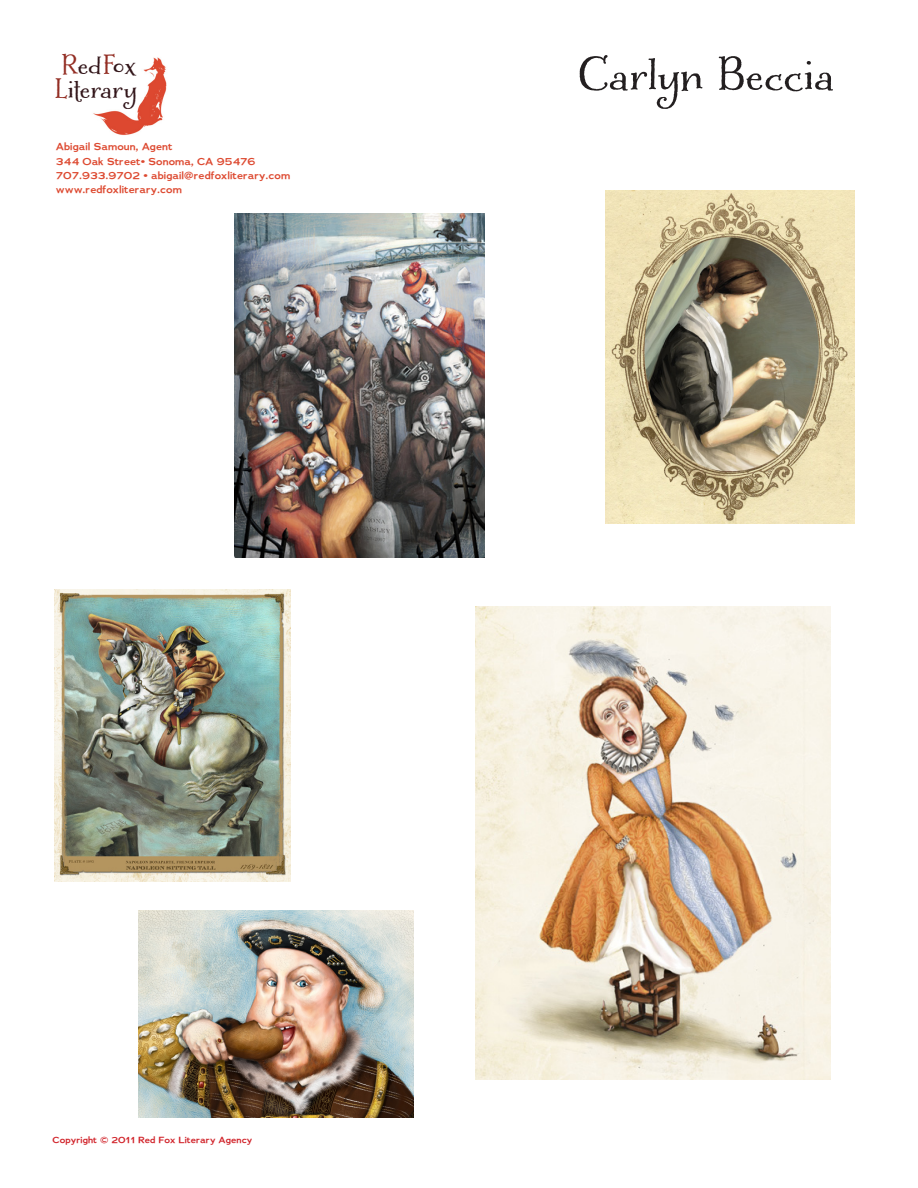
<style>
.page{position:relative;width:918px;height:1188px;background:#fff}
.page>*{position:absolute;margin:0;border:0;box-sizing:border-box;transform-origin:0 0}
.t1{font:54px "Liam";color:#231f20}
.t2{font:31.5px/24px "Liam";color:#321519}
.t3{font:12px/14.4px "Adrianna Demi Bold Extended";color:#dd4930}
.t4{font:10.5px "Adrianna Demi Bold Extended";color:#d1232a}
.s1{color:#932d23}
</style>
<div class="page">
<img style="left:93px;top:57px;width:74px;height:78px">
<img style="left:234px;top:213px;width:250px;height:345px">
<img style="left:54px;top:590px;width:236px;height:291px">
<img style="left:138px;top:910px;width:276px;height:208px">
<img style="left:476px;top:607px;width:354px;height:473px">
<img style="left:605px;top:190px;width:250px;height:334px">
<h2 class="t2" style="left:56px;top:54px;width:83px"><span class="s1">R</span>ed <span class="s1">F</span>ox<br><span class="s1">L</span>iterary</h2>
<p class="t3" style="left:56px;top:139px;width:236px">Abigail Samoun, Agent<br>344 Oak Street• Sonoma, CA 95476<br>707.933.9702 • abigail@redfoxliterary.com www.redfoxliterary.com</p>
<h1 class="t1" style="left:580px;top:43px;width:255px">Carlyn Beccia</h1>
<p class="t4" style="left:53px;top:1134px;width:201px">Copyright © 2011 Red Fox Literary Agency</p>
</div>
